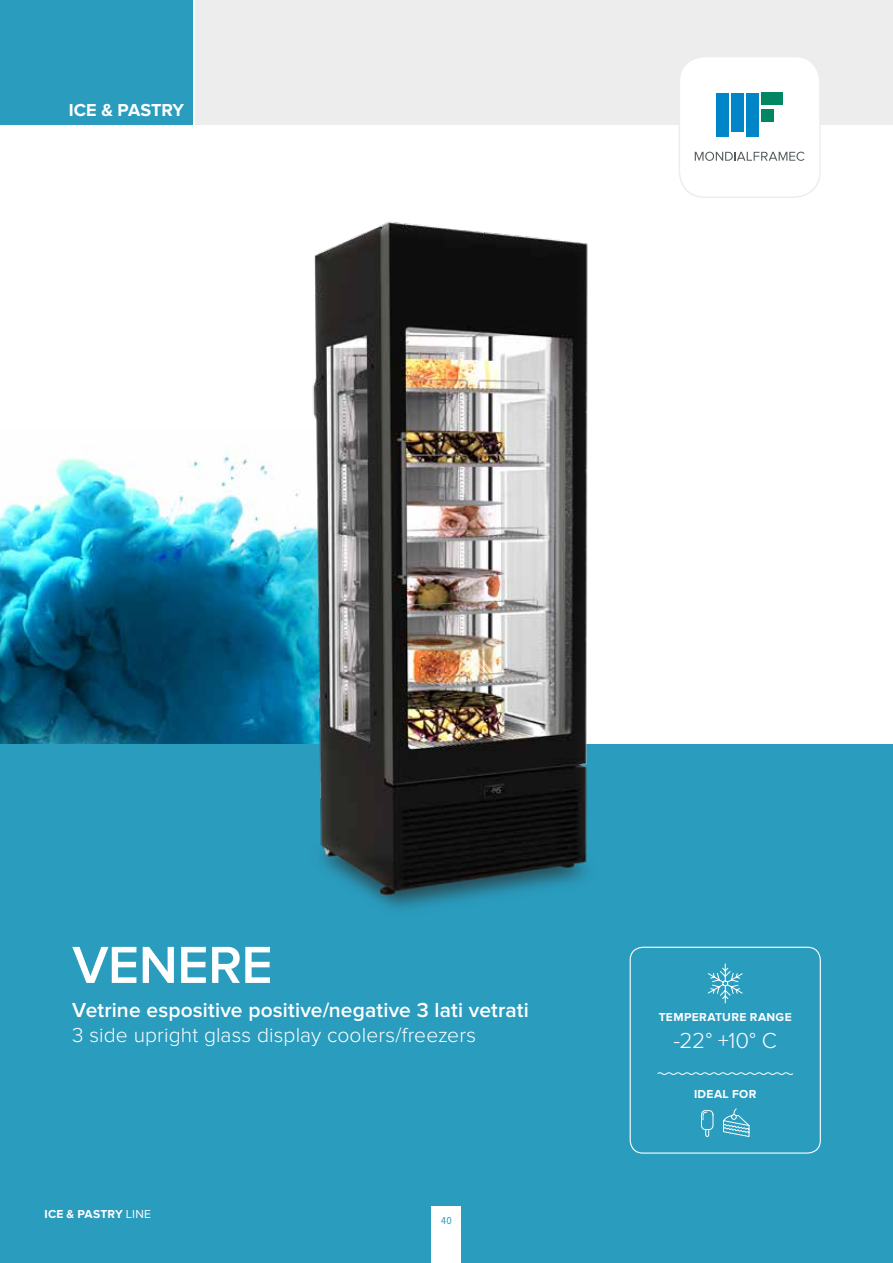
<style>
.page{position:relative;width:893px;height:1263px;background:#fff}
.page>*{position:absolute;margin:0;border:0;box-sizing:border-box;transform-origin:0 0}
.t1{font:600 54px "Proxima Nova";letter-spacing:-.01em;color:#fff}
.t2{font:300 22.5px "Proxima Nova";color:#fff}
.t3{font:600 21px "Proxima Nova";letter-spacing:.005em;color:#fff}
.t4{font:300 21px "Proxima Nova";letter-spacing:.005em;color:#fff}
.t5{font:700 18px "Proxima Nova";color:#fff}
.t6{font:700 12px "Proxima Nova";letter-spacing:.03em;color:#fff}
.t7{font:10.5px "Proxima Nova Cond";color:#2a9cbe}
.s1{font-weight:400}
</style>
<div class="page">
<img style="left:0;top:453px;width:237px;height:291px">
<div style="left:196px;top:0;width:697px;height:124px;background:#ededed"></div>
<div style="left:0;top:744px;width:893px;height:519px;background:#2a9cbe"></div>
<div style="left:679px;top:57px;width:141px;height:140px;background:#fff;border-radius:26px"></div>
<div style="left:679px;top:56px;width:142px;height:142px;border:2px solid #ededed;border-radius:26px"></div>
<div style="left:0;top:0;width:193px;height:124px;background:#2a9cbe"></div>
<svg style="left:708px;top:963px;width:35px;height:41px"></svg>
<svg style="left:657px;top:1072px;width:136px;height:3px"></svg>
<svg style="left:701px;top:1110px;width:13px;height:27px"></svg>
<svg style="left:723px;top:1108px;width:27px;height:29px"></svg>
<div style="left:630px;top:947px;width:191px;height:206px;border:1px solid #fff;border-radius:13px"></div>
<div style="left:716px;top:93px;width:12px;height:43px;background:#0085c8"></div>
<div style="left:731px;top:93px;width:13px;height:38px;background:#0085c8"></div>
<div style="left:746px;top:93px;width:13px;height:43px;background:#0085c8"></div>
<div style="left:761px;top:93px;width:22px;height:12px;background:#008662"></div>
<div style="left:761px;top:109px;width:13px;height:13px;background:#008662"></div>
<svg style="left:695px;top:152px;width:109px;height:9px"></svg>
<img style="left:237px;top:221px;width:351px;height:688px">
<div style="left:432px;top:1207px;width:29px;height:56px;background:#fff"></div>
<p class="t5" style="left:69px;top:99px;width:117px">ICE &amp; PASTRY</p>
<h1 class="t1" style="left:72px;top:934px;width:202px">VENERE</h1>
<p class="t3" style="left:72px;top:997px;width:458px">Vetrine espositive positive/negative 3 lati vetrati</p>
<p class="t4" style="left:72px;top:1023px;width:405px">3 side upright glass display coolers/freezers</p>
<p class="t6" style="left:45px;top:1207px;width:108px">ICE &amp; PASTRY <span class="s1">LINE</span></p>
<p class="t7" style="left:441px;top:1214px;width:12px">40</p>
<p class="t6" style="left:659px;top:1010px;width:134px">TEMPERATURE RANGE</p>
<p class="t2" style="left:674px;top:1027px;width:105px">-22° +10° C</p>
<p class="t6" style="left:694px;top:1087px;width:64px">IDEAL FOR</p>
</div>
